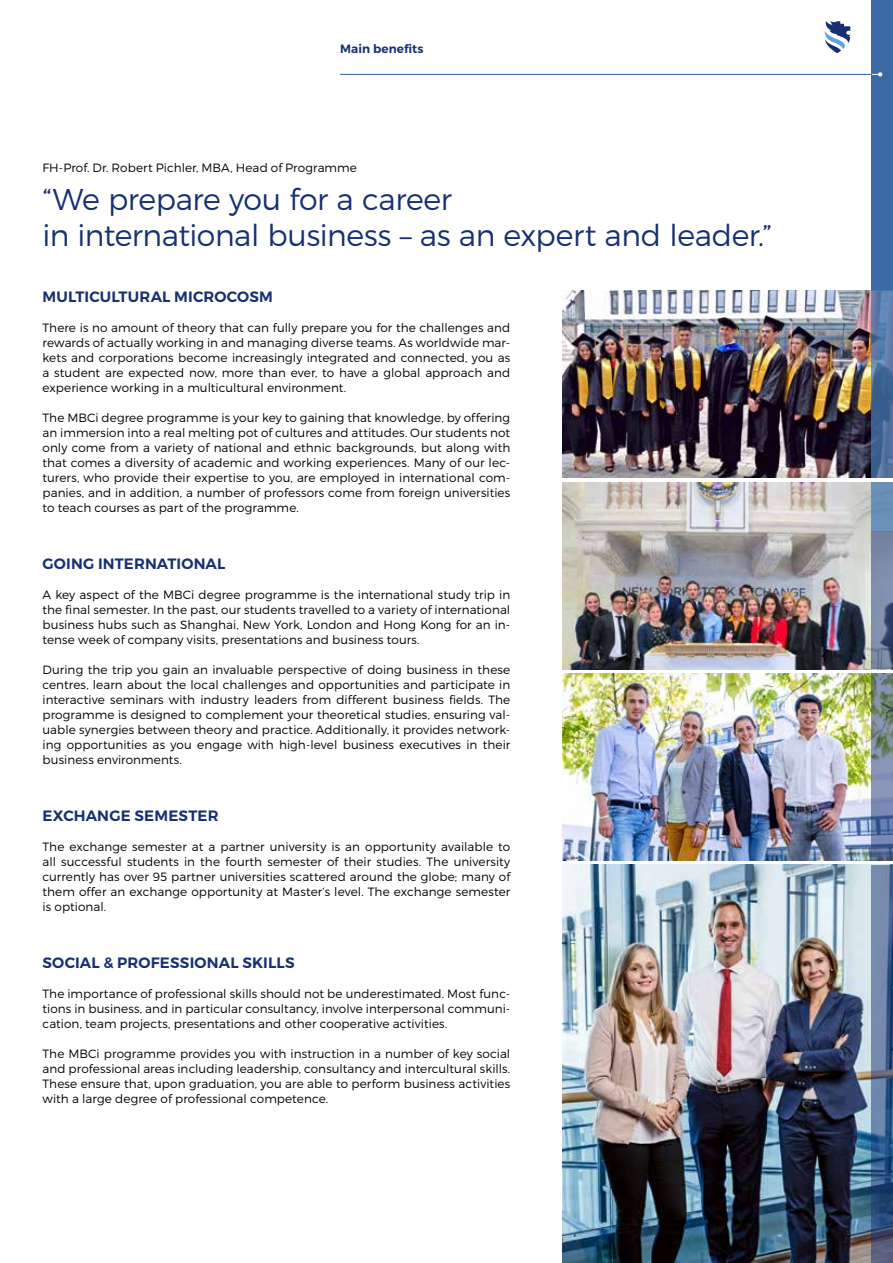
<style>
.page{position:relative;width:893px;height:1263px;background:#fff}
.page>*{position:absolute;margin:0;border:0;box-sizing:border-box;transform-origin:0 0}
.t1{font:300 30px/36px "Montserrat";letter-spacing:-.015em;color:#163072}
.t2{font:600 15px "Montserrat";letter-spacing:.01em;color:#163072}
.t3{font:300 12px/15px "Montserrat";letter-spacing:.005em;color:#000;text-align:justify}
.t4{font:600 12px "Montserrat";letter-spacing:.01em;color:#163072}
</style>
<div class="page">
<img style="left:562px;top:291px;width:310px;height:187px">
<img style="left:562px;top:865px;width:310px;height:398px">
<div style="left:872px;top:0;width:21px;height:291px;background:#3b69a4"></div>
<hr style="left:340px;top:74px;width:532px;height:1px;background:#61a4d7">
<svg style="left:872px;top:72px;width:10px;height:5px"></svg>
<svg style="left:825px;top:21px;width:25px;height:32px"></svg>
<img style="left:562px;top:674px;width:310px;height:187px">
<img style="left:562px;top:482px;width:310px;height:187px">
<svg style="left:872px;top:531px;width:21px;height:138px;background:#707f9e"></svg>
<svg style="left:872px;top:674px;width:21px;height:187px;background:#708197"></svg>
<svg style="left:872px;top:865px;width:21px;height:398px;background:#506a93"></svg>
<svg style="left:872px;top:291px;width:21px;height:187px;background:#4e709d"></svg>
<div style="left:872px;top:482px;width:21px;height:49px;background:#6990b8"></div>
<p class="t4" style="left:340px;top:41px;width:85px">Main benefits</p>
<p class="t3" style="left:43px;top:160px;width:316px">FH-Prof. Dr. Robert Pichler, MBA, Head of Programme</p>
<h1 class="t1" style="left:43px;top:181px;width:731px">“We prepare you for a career<br>in international business – as an expert and leader.”</h1>
<p class="t2" style="left:43px;top:287px;width:232px">MULTICULTURAL MICROCOSM</p>
<p class="t3" style="left:43px;top:320px;width:469px">There is no amount of theory that can fully prepare you for the challenges and rewards of actually working in and managing diverse teams. As worldwide mar&shy;kets and corporations become increasingly integrated and connected, you as a student are expected now, more than ever, to have a global approach and experience working in a multicultural environment.</p>
<p class="t3" style="left:43px;top:410px;width:469px;text-align:left">The MBCi degree programme is your key to gaining that knowledge, by offering an immersion into a real melting pot of cultures and attitudes. Our students not only come from a variety of national and ethnic backgrounds, but along with that comes a diversity of academic and working experiences. Many of our lec&shy;turers, who provide their expertise to you, are employed in international com&shy;panies, and in addition, a number of professors come from foreign universities to teach courses as part of the programme.</p>
<p class="t2" style="left:43px;top:554px;width:184px">GOING INTERNATIONAL</p>
<p class="t3" style="left:43px;top:587px;width:469px">A key aspect of the MBCi degree programme is the international study trip in the final semester. In the past, our students travelled to a variety of international business hubs such as Shanghai, New York, London and Hong Kong for an in&shy;tense week of company visits, presentations and business tours.</p>
<p class="t3" style="left:43px;top:662px;width:469px">During the trip you gain an invaluable perspective of doing business in these centres, learn about the local challenges and opportunities and participate in interactive seminars with industry leaders from different business fields. The programme is designed to complement your theoretical studies, ensuring val&shy;uable synergies between theory and practice. Additionally, it provides network&shy;ing opportunities as you engage with high-level business executives in their business environments.</p>
<p class="t2" style="left:43px;top:806px;width:178px">EXCHANGE SEMESTER</p>
<p class="t3" style="left:43px;top:839px;width:469px">The exchange semester at a partner university is an opportunity available to all successful students in the fourth semester of their studies. The university currently has over 95 partner universities scattered around the globe; many of them offer an exchange opportunity at Master‘s level. The exchange semester is optional.</p>
<p class="t2" style="left:43px;top:953px;width:253px">SOCIAL &amp; PROFESSIONAL SKILLS</p>
<p class="t3" style="left:43px;top:986px;width:469px">The importance of professional skills should not be underestimated. Most func&shy;tions in business, and in particular consultancy, involve interpersonal communi&shy;cation, team projects, presentations and other cooperative activities.</p>
<p class="t3" style="left:43px;top:1046px;width:469px">The MBCi programme provides you with instruction in a number of key social and professional areas including leadership, consultancy and intercultural skills.<br>These ensure that, upon graduation, you are able to perform business activities with a large degree of professional competence.</p>
</div>
